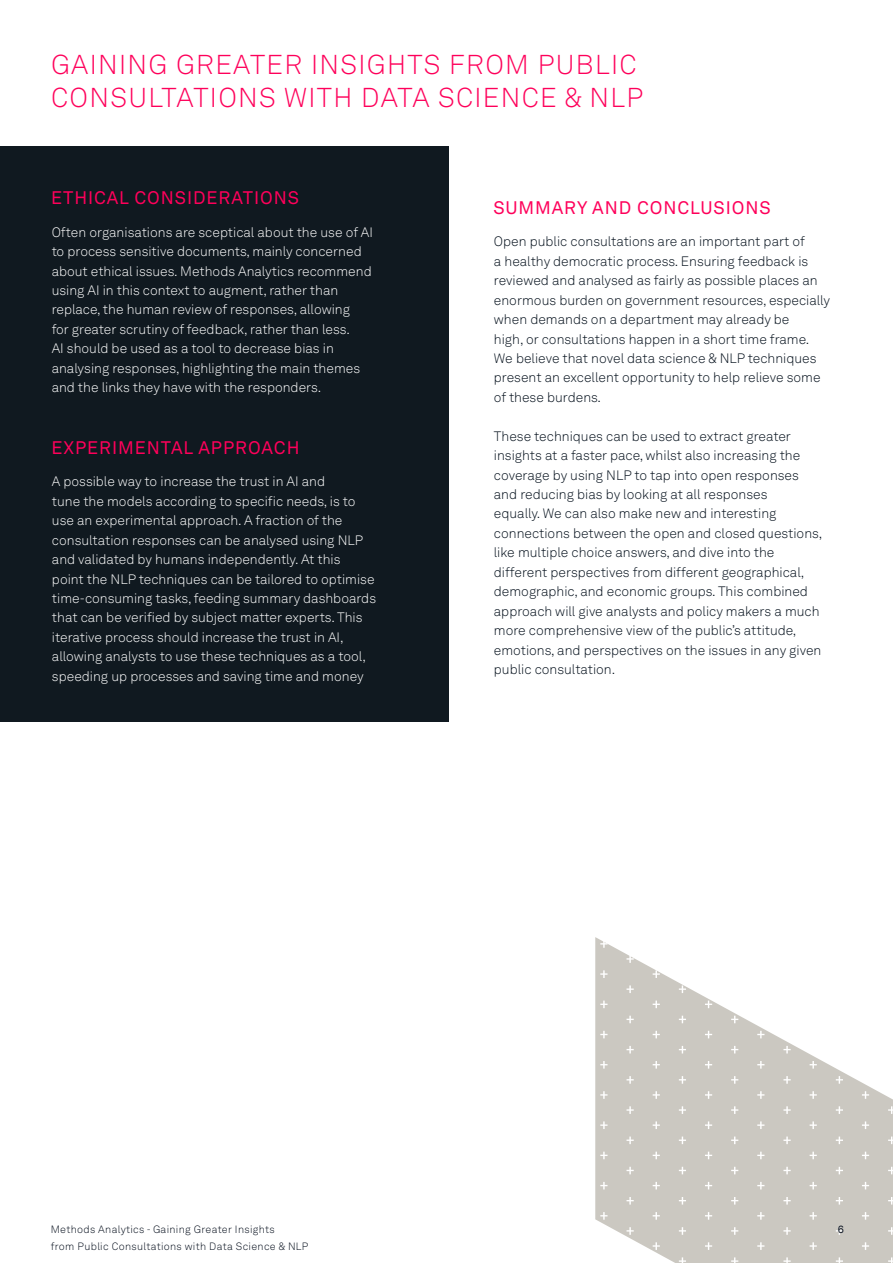
<style>
.page{position:relative;width:893px;height:1263px;background:#fff}
.page>*{position:absolute;margin:0;border:0;box-sizing:border-box;transform-origin:0 0}
.t1{font:300 27px/32.4px "Akkurat LL";letter-spacing:.05em;color:#fe005a}
.t2{font:18px "Akkurat LL";letter-spacing:.05em;color:#fe005a}
.t3{font:300 13.5px/19.5px "Akkurat LL";color:#020e1a}
.t4{font:300 13.5px/19.5px "Akkurat LL";color:#fff}
.t5{font:300 10.5px/16.5px "Akkurat LL";letter-spacing:.03em;color:#030c1a}
.t6{font:10.5px "Akkurat LL";color:#030c1a}
</style>
<div class="page">
<svg style="left:595px;top:937px;width:298px;height:326px;fill:#cbc8c1"></svg>
<svg style="left:862px;top:940px;width:7px;height:8px"></svg>
<svg style="left:810px;top:940px;width:7px;height:8px"></svg>
<svg style="left:757px;top:940px;width:7px;height:8px"></svg>
<svg style="left:705px;top:940px;width:7px;height:8px"></svg>
<svg style="left:653px;top:940px;width:7px;height:8px"></svg>
<svg style="left:600px;top:940px;width:7px;height:8px"></svg>
<svg style="left:626px;top:955px;width:8px;height:8px"></svg>
<svg style="left:679px;top:955px;width:7px;height:8px"></svg>
<svg style="left:731px;top:955px;width:7px;height:8px"></svg>
<svg style="left:783px;top:955px;width:8px;height:8px"></svg>
<svg style="left:836px;top:955px;width:7px;height:8px"></svg>
<svg style="left:888px;top:955px;width:5px;height:8px"></svg>
<svg style="left:862px;top:970px;width:7px;height:8px"></svg>
<svg style="left:810px;top:970px;width:7px;height:8px"></svg>
<svg style="left:757px;top:970px;width:7px;height:8px"></svg>
<svg style="left:705px;top:970px;width:7px;height:8px"></svg>
<svg style="left:653px;top:970px;width:7px;height:8px"></svg>
<svg style="left:600px;top:970px;width:7px;height:8px"></svg>
<svg style="left:626px;top:985px;width:8px;height:8px"></svg>
<svg style="left:679px;top:985px;width:7px;height:8px"></svg>
<svg style="left:731px;top:985px;width:7px;height:8px"></svg>
<svg style="left:783px;top:985px;width:8px;height:8px"></svg>
<svg style="left:836px;top:985px;width:7px;height:8px"></svg>
<svg style="left:888px;top:985px;width:5px;height:8px"></svg>
<svg style="left:862px;top:1000px;width:7px;height:8px"></svg>
<svg style="left:810px;top:1000px;width:7px;height:8px"></svg>
<svg style="left:757px;top:1000px;width:7px;height:8px"></svg>
<svg style="left:705px;top:1000px;width:7px;height:8px"></svg>
<svg style="left:653px;top:1000px;width:7px;height:8px"></svg>
<svg style="left:600px;top:1000px;width:7px;height:8px"></svg>
<svg style="left:626px;top:1016px;width:8px;height:7px"></svg>
<svg style="left:679px;top:1016px;width:7px;height:7px"></svg>
<svg style="left:731px;top:1016px;width:7px;height:7px"></svg>
<svg style="left:783px;top:1016px;width:8px;height:7px"></svg>
<svg style="left:836px;top:1016px;width:7px;height:7px"></svg>
<svg style="left:888px;top:1016px;width:5px;height:7px"></svg>
<svg style="left:862px;top:1031px;width:7px;height:7px"></svg>
<svg style="left:810px;top:1031px;width:7px;height:7px"></svg>
<svg style="left:757px;top:1031px;width:7px;height:7px"></svg>
<svg style="left:705px;top:1031px;width:7px;height:7px"></svg>
<svg style="left:653px;top:1031px;width:7px;height:7px"></svg>
<svg style="left:600px;top:1031px;width:7px;height:7px"></svg>
<svg style="left:626px;top:1046px;width:8px;height:7px"></svg>
<svg style="left:679px;top:1046px;width:7px;height:7px"></svg>
<svg style="left:731px;top:1046px;width:7px;height:7px"></svg>
<svg style="left:783px;top:1046px;width:8px;height:7px"></svg>
<svg style="left:836px;top:1046px;width:7px;height:7px"></svg>
<svg style="left:888px;top:1046px;width:5px;height:7px"></svg>
<svg style="left:862px;top:1061px;width:7px;height:7px"></svg>
<svg style="left:810px;top:1061px;width:7px;height:7px"></svg>
<svg style="left:757px;top:1061px;width:7px;height:7px"></svg>
<svg style="left:705px;top:1061px;width:7px;height:7px"></svg>
<svg style="left:653px;top:1061px;width:7px;height:7px"></svg>
<svg style="left:600px;top:1061px;width:7px;height:7px"></svg>
<svg style="left:626px;top:1076px;width:8px;height:8px"></svg>
<svg style="left:679px;top:1076px;width:7px;height:8px"></svg>
<svg style="left:731px;top:1076px;width:7px;height:8px"></svg>
<svg style="left:783px;top:1076px;width:8px;height:8px"></svg>
<svg style="left:836px;top:1076px;width:7px;height:8px"></svg>
<svg style="left:888px;top:1076px;width:5px;height:8px"></svg>
<svg style="left:862px;top:1091px;width:7px;height:8px"></svg>
<svg style="left:810px;top:1091px;width:7px;height:8px"></svg>
<svg style="left:757px;top:1091px;width:7px;height:8px"></svg>
<svg style="left:705px;top:1091px;width:7px;height:8px"></svg>
<svg style="left:653px;top:1091px;width:7px;height:8px"></svg>
<svg style="left:600px;top:1091px;width:7px;height:8px"></svg>
<svg style="left:626px;top:1106px;width:8px;height:8px"></svg>
<svg style="left:679px;top:1106px;width:7px;height:8px"></svg>
<svg style="left:731px;top:1106px;width:7px;height:8px"></svg>
<svg style="left:783px;top:1106px;width:8px;height:8px"></svg>
<svg style="left:836px;top:1106px;width:7px;height:8px"></svg>
<svg style="left:888px;top:1106px;width:5px;height:8px"></svg>
<svg style="left:862px;top:1121px;width:7px;height:8px"></svg>
<svg style="left:810px;top:1121px;width:7px;height:8px"></svg>
<svg style="left:757px;top:1121px;width:7px;height:8px"></svg>
<svg style="left:705px;top:1121px;width:7px;height:8px"></svg>
<svg style="left:653px;top:1121px;width:7px;height:8px"></svg>
<svg style="left:600px;top:1121px;width:7px;height:8px"></svg>
<svg style="left:626px;top:1136px;width:8px;height:8px"></svg>
<svg style="left:679px;top:1136px;width:7px;height:8px"></svg>
<svg style="left:731px;top:1136px;width:7px;height:8px"></svg>
<svg style="left:783px;top:1136px;width:8px;height:8px"></svg>
<svg style="left:836px;top:1136px;width:7px;height:8px"></svg>
<svg style="left:888px;top:1136px;width:5px;height:8px"></svg>
<svg style="left:862px;top:1152px;width:7px;height:7px"></svg>
<svg style="left:810px;top:1152px;width:7px;height:7px"></svg>
<svg style="left:757px;top:1152px;width:7px;height:7px"></svg>
<svg style="left:705px;top:1152px;width:7px;height:7px"></svg>
<svg style="left:653px;top:1152px;width:7px;height:7px"></svg>
<svg style="left:600px;top:1152px;width:7px;height:7px"></svg>
<svg style="left:626px;top:1167px;width:8px;height:7px"></svg>
<svg style="left:679px;top:1167px;width:7px;height:7px"></svg>
<svg style="left:731px;top:1167px;width:7px;height:7px"></svg>
<svg style="left:783px;top:1167px;width:8px;height:7px"></svg>
<svg style="left:836px;top:1167px;width:7px;height:7px"></svg>
<svg style="left:888px;top:1167px;width:5px;height:7px"></svg>
<svg style="left:862px;top:1182px;width:7px;height:7px"></svg>
<svg style="left:810px;top:1182px;width:7px;height:7px"></svg>
<svg style="left:757px;top:1182px;width:7px;height:7px"></svg>
<svg style="left:705px;top:1182px;width:7px;height:7px"></svg>
<svg style="left:653px;top:1182px;width:7px;height:7px"></svg>
<svg style="left:600px;top:1182px;width:7px;height:7px"></svg>
<svg style="left:626px;top:1197px;width:8px;height:7px"></svg>
<svg style="left:679px;top:1197px;width:7px;height:7px"></svg>
<svg style="left:731px;top:1197px;width:7px;height:7px"></svg>
<svg style="left:783px;top:1197px;width:8px;height:7px"></svg>
<svg style="left:836px;top:1197px;width:7px;height:7px"></svg>
<svg style="left:888px;top:1197px;width:5px;height:7px"></svg>
<svg style="left:862px;top:1212px;width:7px;height:8px"></svg>
<svg style="left:810px;top:1212px;width:7px;height:8px"></svg>
<svg style="left:757px;top:1212px;width:7px;height:8px"></svg>
<svg style="left:705px;top:1212px;width:7px;height:8px"></svg>
<svg style="left:653px;top:1212px;width:7px;height:8px"></svg>
<svg style="left:600px;top:1212px;width:7px;height:8px"></svg>
<svg style="left:626px;top:1227px;width:8px;height:8px"></svg>
<svg style="left:679px;top:1227px;width:7px;height:8px"></svg>
<svg style="left:731px;top:1227px;width:7px;height:8px"></svg>
<svg style="left:783px;top:1227px;width:8px;height:8px"></svg>
<svg style="left:836px;top:1227px;width:7px;height:8px"></svg>
<svg style="left:888px;top:1227px;width:5px;height:8px"></svg>
<svg style="left:862px;top:1242px;width:7px;height:8px"></svg>
<svg style="left:810px;top:1242px;width:7px;height:8px"></svg>
<svg style="left:757px;top:1242px;width:7px;height:8px"></svg>
<svg style="left:705px;top:1242px;width:7px;height:8px"></svg>
<svg style="left:653px;top:1242px;width:7px;height:8px"></svg>
<svg style="left:600px;top:1242px;width:7px;height:8px"></svg>
<svg style="left:626px;top:1257px;width:8px;height:6px"></svg>
<svg style="left:679px;top:1257px;width:7px;height:6px"></svg>
<svg style="left:731px;top:1257px;width:7px;height:6px"></svg>
<svg style="left:783px;top:1257px;width:8px;height:6px"></svg>
<svg style="left:836px;top:1257px;width:7px;height:6px"></svg>
<svg style="left:888px;top:1257px;width:5px;height:6px"></svg>
<div style="left:0;top:146px;width:449px;height:575px;background:#101920"></div>
<p class="t1" style="left:51px;top:48px;width:594px">GAINING GREATER INSIGHTS FROM PUBLIC<br>CONSULTATIONS WITH DATA SCIENCE &amp; NLP</p>
<p class="t2" style="left:51px;top:184px;width:249px">ETHICAL CONSIDERATIONS</p>
<p class="t4" style="left:52px;top:222px;width:323px">Often organisations are sceptical about the use of AI to process sensitive documents, mainly concerned about ethical issues. Methods Analytics recommend using AI in this context to augment, rather than replace, the human review of responses, allowing<br>for greater scrutiny of feedback, rather than less.<br>AI should be used as a tool to decrease bias in analysing responses, highlighting the main themes and the links they have with the responders.</p>
<p class="t2" style="left:51px;top:434px;width:250px">EXPERIMENTAL APPROACH</p>
<p class="t4" style="left:52px;top:471px;width:326px">A possible way to increase the trust in AI and<br>tune the models according to specific needs, is to use an experimental approach. A fraction of the consultation responses can be analysed using NLP and validated by humans independently. At this<br>point the NLP techniques can be tailored to optimise time-consuming tasks, feeding summary dashboards that can be verified by subject matter experts. This iterative process should increase the trust in AI, allowing analysts to use these techniques as a tool, speeding up processes and saving time and money</p>
<p class="t2" style="left:493px;top:194px;width:279px">SUMMARY AND CONCLUSIONS</p>
<p class="t3" style="left:494px;top:231px;width:338px">Open public consultations are an important part of<br>a healthy democratic process. Ensuring feedback is reviewed and analysed as fairly as possible places an enormous burden on government resources, especially when demands on a department may already be<br>high, or consultations happen in a short time frame.<br>We believe that novel data science &amp; NLP techniques present an excellent opportunity to help relieve some of these burdens.</p>
<p class="t3" style="left:494px;top:426px;width:330px">These techniques can be used to extract greater insights at a faster pace, whilst also increasing the coverage by using NLP to tap into open responses and reducing bias by looking at all responses<br>equally. We can also make new and interesting connections between the open and closed questions, like multiple choice answers, and dive into the different perspectives from different geographical, demographic, and economic groups. This combined approach will give analysts and policy makers a much more comprehensive view of the public’s attitude, emotions, and perspectives on the issues in any given public consultation.</p>
<p class="t5" style="left:51px;top:1221px;width:259px">Methods Analytics - Gaining Greater Insights<br>from Public Consultations with Data Science &amp; NLP</p>
<p class="t6" style="left:838px;top:1221px;width:8px">6</p>
</div>
